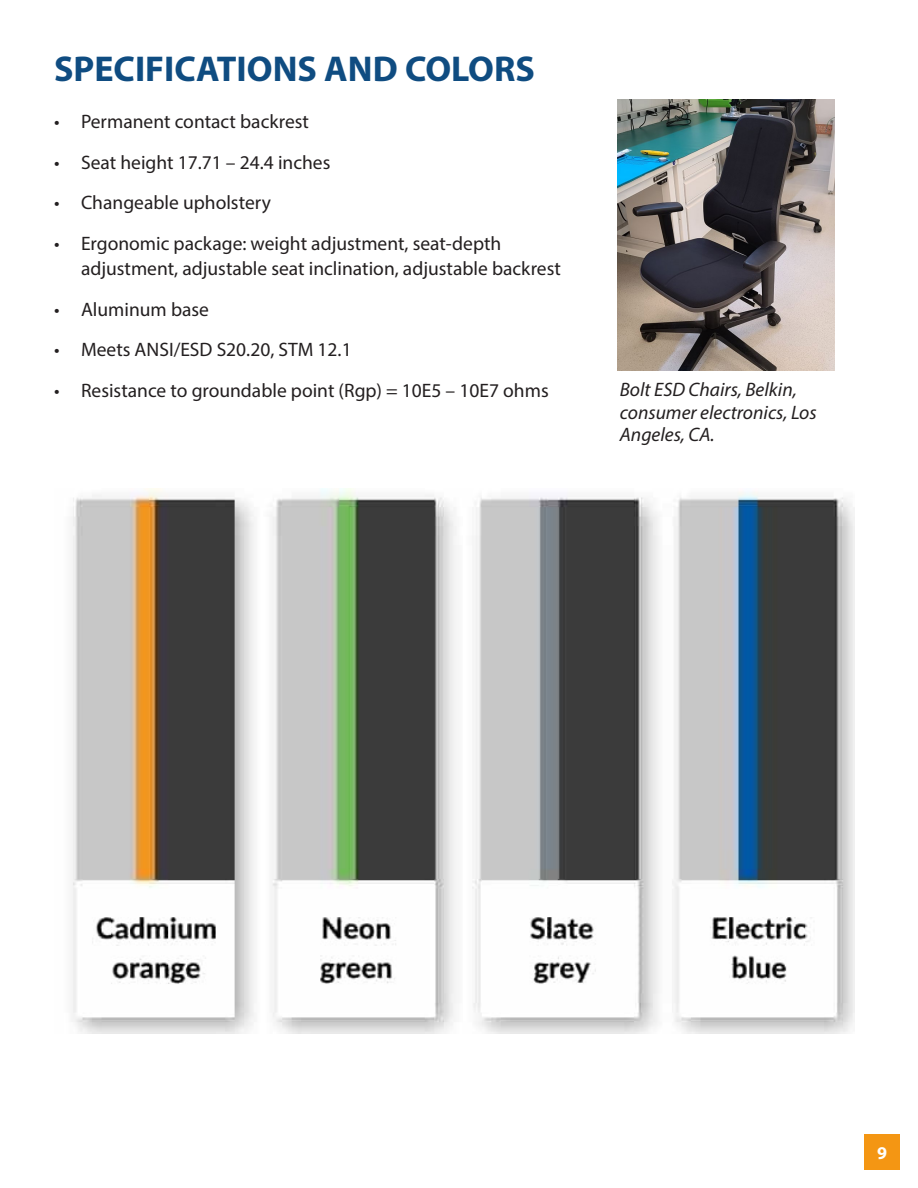
<style>
.page{position:relative;width:918px;height:1188px;background:#fff}
.page>*{position:absolute;margin:0;border:0;box-sizing:border-box;transform-origin:0 0}
.t1{font:700 36px "Myriad Pro";color:#0f4c81}
.t2{font:19.5px/25.5px "Myriad Pro";color:#231f20}
.t3{font:italic 19.5px/22.5px "Myriad Pro";color:#231f20}
.t4{font:700 18px "Myriad Pro";color:#fff}
</style>
<div class="page">
<div style="left:864px;top:1134px;width:36px;height:36px;background:#f49613"></div>
<img style="left:617px;top:100px;width:217px;height:271px">
<img style="left:72px;top:489px;width:783px;height:544px">
<p class="t1" style="left:54px;top:45px;width:482px">SPECIFICATIONS AND COLORS</p>
<p class="t2" style="left:54px;top:108px;width:257px">• Permanent contact backrest</p>
<p class="t2" style="left:54px;top:149px;width:278px">• Seat height 17.71 – 24.4 inches</p>
<p class="t2" style="left:54px;top:189px;width:218px">• Changeable upholstery</p>
<p class="t2" style="left:81px;top:230px;width:481px;text-indent:-27px">• Ergonomic package: weight adjustment, seat-depth adjustment, adjustable seat inclination, adjustable backrest</p>
<p class="t2" style="left:54px;top:296px;width:156px">• Aluminum base</p>
<p class="t2" style="left:54px;top:336px;width:299px">• Meets ANSI/ESD S20.20, STM 12.1</p>
<p class="t2" style="left:54px;top:377px;width:496px">• Resistance to groundable point (Rgp) = 10E5 – 10E7 ohms</p>
<p class="t3" style="left:620px;top:378px;width:198px">Bolt ESD Chairs, Belkin, consumer electronics, Los<br>Angeles, CA.</p>
<p class="t4" style="left:877px;top:1141px;width:11px">9</p>
</div>
